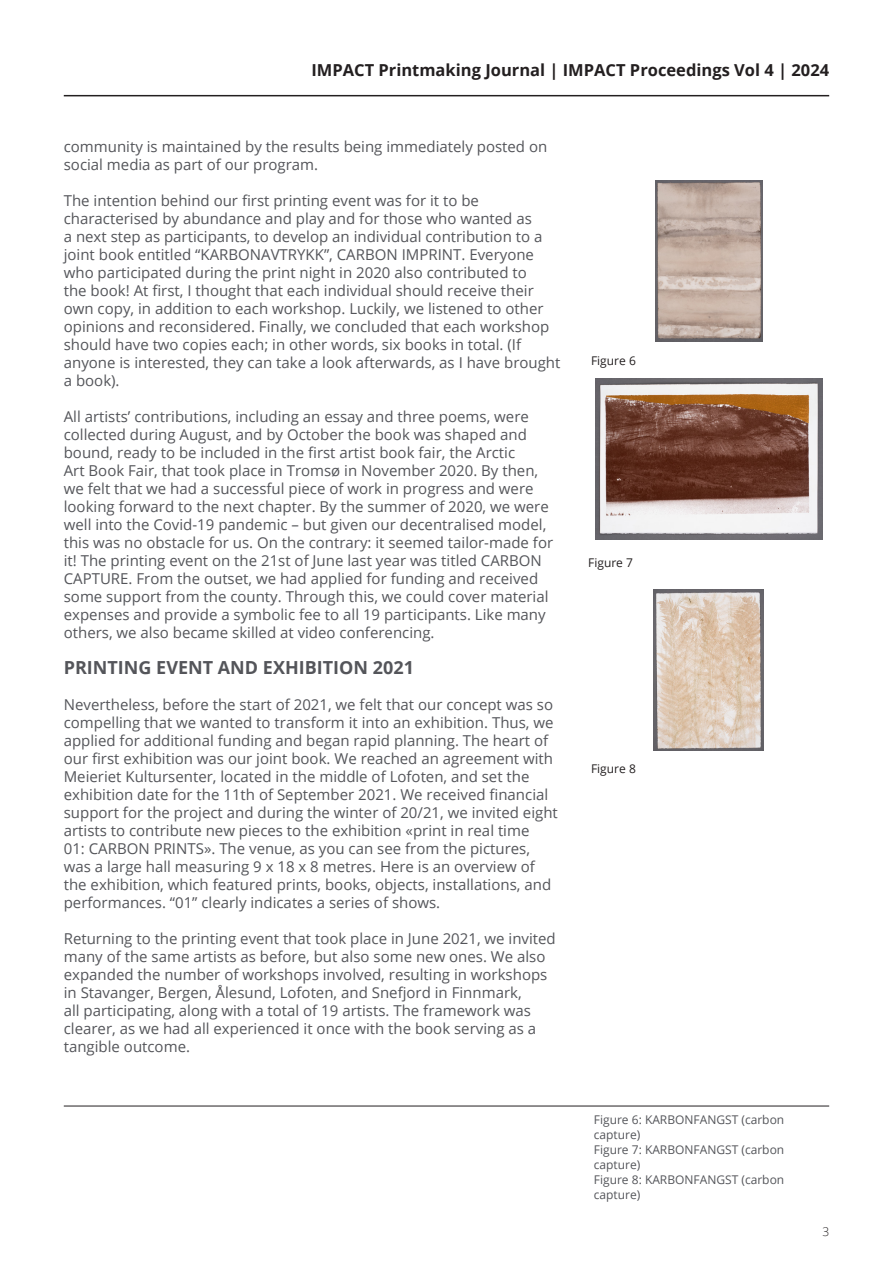
<style>
.page{position:relative;width:893px;height:1263px;background:#fff}
.page>*{position:absolute;margin:0;border:0;box-sizing:border-box;transform-origin:0 0}
.Main_Text{font:700 18px "Open Sans";color:#54555a}
.t1{font:700 16.5px "Open Sans";color:#231f20}
.Main_Text-2{font:15px/18px "Open Sans";color:#54555a}
.Main_Text-3{font:12px/15px "Open Sans";color:#54555a}
.t2{font:12px "Open Sans";color:#231f20}
.t3{font:300 12px "Open Sans";color:#231f20}
</style>
<div class="page">
<hr style="left:64px;top:95px;width:765px;height:1px;background:#231f20">
<hr style="left:64px;top:1106px;width:765px;height:1px;background:#231f20">
<img style="left:655px;top:181px;width:107px;height:161px">
<img style="left:654px;top:589px;width:110px;height:161px">
<img style="left:595px;top:379px;width:227px;height:161px">
<p class="t1" style="left:311px;top:59px;width:519px">IMPACT Printmaking Journal | IMPACT Proceedings Vol 4 | 2024</p>
<p class="Main_Text-2" style="left:64px;top:137px;width:485px">community is maintained by the results being immediately posted on social media as part of our program.</p>
<p class="Main_Text-2" style="left:64px;top:191px;width:498px">The intention behind our first printing event was for it to be characterised by abundance and play and for those who wanted as<br>a next step as participants, to develop an individual contribution to a joint book entitled “KARBONAVTRYKK”, CARBON IMPRINT. Everyone who participated during the print night in 2020 also contributed to<br>the book! At first, I thought that each individual should receive their own copy, in addition to each workshop. Luckily, we listened to other opinions and reconsidered. Finally, we concluded that each workshop should have two copies each; in other words, six books in total. (If anyone is interested, they can take a look afterwards, as I have brought a book).</p>
<p class="Main_Text-2" style="left:64px;top:407px;width:491px">All artists’ contributions, including an essay and three poems, were collected during August, and by October the book was shaped and bound, ready to be included in the first artist book fair, the Arctic<br>Art Book Fair, that took place in Tromsø in November 2020. By then, we felt that we had a successful piece of work in progress and were looking forward to the next chapter. By the summer of 2020, we were well into the Covid-19 pandemic – but given our decentralised model, this was no obstacle for us. On the contrary: it seemed tailor-made for it! The printing event on the 21st of June last year was titled CARBON CAPTURE. From the outset, we had applied for funding and received some support from the county. Through this, we could cover material expenses and provide a symbolic fee to all 19 participants. Like many others, we also became skilled at video conferencing.</p>
<p class="Main_Text" style="left:64px;top:655px;width:352px">PRINTING EVENT AND EXHIBITION 2021</p>
<p class="Main_Text-2" style="left:64px;top:695px;width:496px">Nevertheless, before the start of 2021, we felt that our concept was so compelling that we wanted to transform it into an exhibition. Thus, we applied for additional funding and began rapid planning. The heart of our first exhibition was our joint book. We reached an agreement with Meieriet Kultursenter, located in the middle of Lofoten, and set the exhibition date for the 11th of September 2021. We received financial support for the project and during the winter of 20/21, we invited eight artists to contribute new pieces to the exhibition «print in real time<br>01: CARBON PRINTS». The venue, as you can see from the pictures, was a large hall measuring 9 x 18 x 8 metres. Here is an overview of the exhibition, which featured prints, books, objects, installations, and performances. “01” clearly indicates a series of shows.</p>
<p class="Main_Text-2" style="left:64px;top:929px;width:493px">Returning to the printing event that took place in June 2021, we invited many of the same artists as before, but also some new ones. We also expanded the number of workshops involved, resulting in workshops in Stavanger, Bergen, Ålesund, Lofoten, and Snefjord in Finnmark,<br>all participating, along with a total of 19 artists. The framework was clearer, as we had all experienced it once with the book serving as a tangible outcome.</p>
<p class="t2" style="left:591px;top:352px;width:46px">Figure 6</p>
<p class="t2" style="left:588px;top:555px;width:46px">Figure 7</p>
<p class="t2" style="left:591px;top:761px;width:46px">Figure 8</p>
<p class="Main_Text-3" style="left:594px;top:1112px;width:192px">Figure 6: KARBONFANGST (carbon capture)</p>
<p class="Main_Text-3" style="left:594px;top:1142px;width:192px">Figure 7: KARBONFANGST (carbon capture)</p>
<p class="Main_Text-3" style="left:594px;top:1172px;width:192px">Figure 8: KARBONFANGST (carbon capture)</p>
<p class="t3" style="left:822px;top:1223px;width:8px">3</p>
</div>
